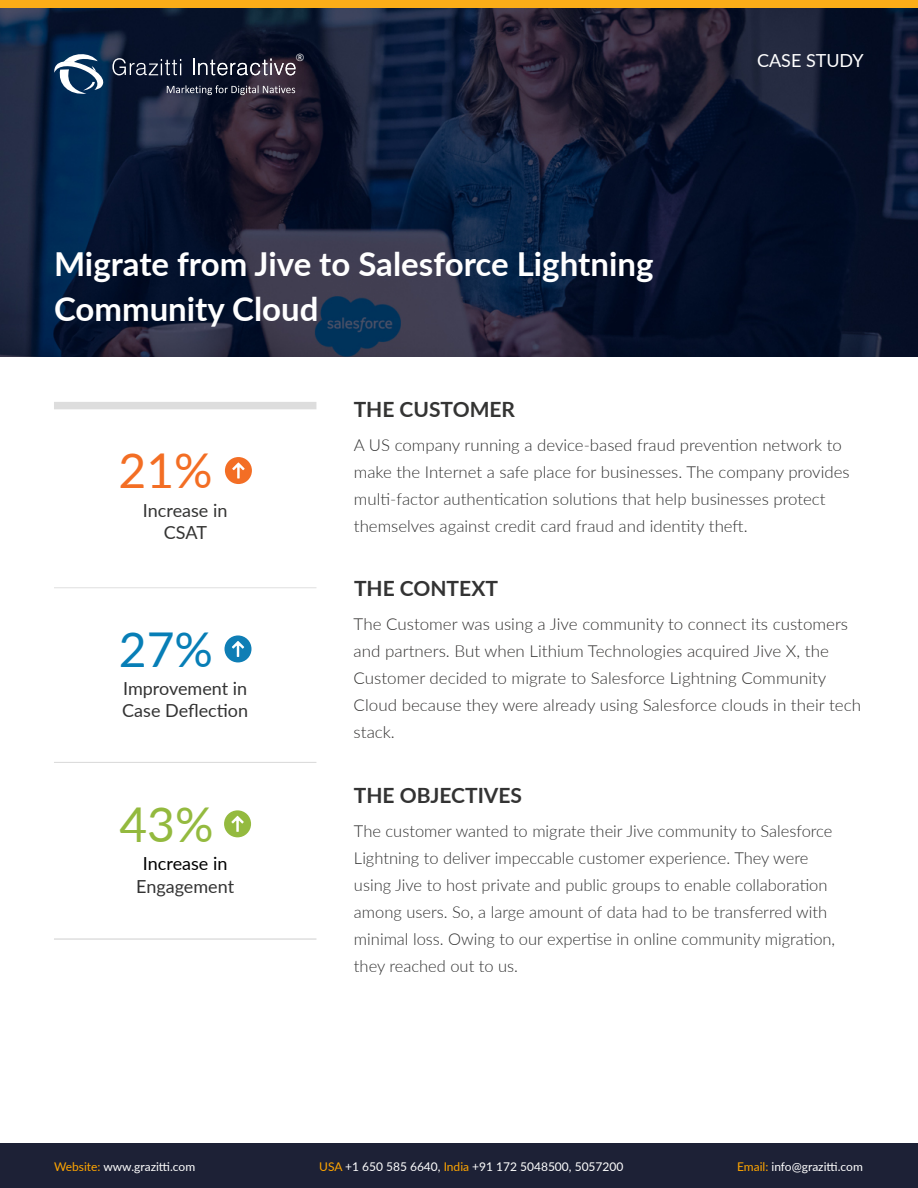
<style>
.page{position:relative;width:918px;height:1188px;background:#fff}
.page>*{position:absolute;margin:0;border:0;box-sizing:border-box;transform-origin:0 0}
.t1{font:48px "Lato";color:#f36e24}
.t2{font:48px "Lato";color:#077eb6}
.t3{font:48px "Lato";color:#93b93e}
.t4{font:700 33px/45px "Lato";color:#fff}
.t5{font:700 21px "Lato";color:#333}
.t6{font:700 21px "Lato";color:#343433}
.t7{font:18px/22.5px "Lato";color:#333}
.t8{font:18px/22.5px "Lato";color:#343433;text-align:center}
.t9{font:18px "Lato";color:#000}
.t10{font:18px "Lato";color:#fff}
.t11{font:300 16.5px/27px "Lato";color:#323232}
.t12{font:300 16.5px/27px "Lato";color:#333231}
.t13{font:12px "Lato";color:#fff}
.t14{font:12px "Open Sans";color:#fff}
.t15{font:10.2px "Open Sans";color:#fff}
.s1{color:#94ba3f}
.s2{color:#ffa500}
</style>
<div class="page">
<img style="left:0;top:8px;width:918px;height:349px">
<div style="left:0;top:0;width:918px;height:8px;background:#fbad18"></div>
<div style="left:54px;top:402px;width:262px;height:7px;background:#ddd"></div>
<hr style="left:54px;top:587px;width:262px;height:1px;background:#555">
<hr style="left:54px;top:762px;width:262px;height:1px;background:#333">
<hr style="left:54px;top:938px;width:262px;height:2px;background:#555">
<div style="left:0;top:1144px;width:918px;height:44px;background:#1d2136"></div>
<svg style="left:225px;top:457px;width:27px;height:27px"></svg>
<svg style="left:225px;top:635px;width:27px;height:27px"></svg>
<svg style="left:224px;top:810px;width:27px;height:27px"></svg>
<svg style="left:52px;top:46px;width:243px;height:50px;background:#2f3a51"></svg>
<p class="t15" style="left:296px;top:51px;width:10px">®</p>
<h2 class="t4" style="left:54px;top:240px;width:601px">Migrate from Jive to Salesforce Lightning<br>Community Cloud</h2>
<p class="t6" style="left:354px;top:394px;width:163px">THE CUSTOMER</p>
<p class="t10" style="left:757px;top:47px;width:108px">CASE STUDY</p>
<h1 class="t1" style="left:119px;top:436px;width:96px">21%</h1>
<p class="t8" style="left:143px;top:498px;width:86px">Increase in<br>CSAT</p>
<h1 class="t2" style="left:119px;top:616px;width:96px">27%</h1>
<p class="t7" style="left:122px;top:676px;width:127px">Improvement in<br>Case Deflection</p>
<h1 class="t3" style="left:119px;top:790px;width:96px">43<span class="s1">%</span></h1>
<p class="t9" style="left:143px;top:851px;width:86px">Increase in</p>
<p class="t7" style="left:136px;top:874px;width:99px">Engagement</p>
<p class="t11" style="left:354px;top:431px;width:497px">A US company running a device-based fraud prevention network to make the Internet a safe place for businesses. The company provides multi-factor authentication solutions that help businesses protect themselves against credit card fraud and identity theft.</p>
<p class="t5" style="left:354px;top:573px;width:146px">THE CONTEXT</p>
<p class="t12" style="left:354px;top:610px;width:509px">The Customer was using a Jive community to connect its customers and partners. But when Lithium Technologies acquired Jive X, the Customer decided to migrate to Salesforce Lightning Community Cloud because they were already using Salesforce clouds in their tech stack.</p>
<p class="t5" style="left:354px;top:779px;width:170px">THE OBJECTIVES</p>
<p class="t11" style="left:354px;top:817px;width:483px">The customer wanted to migrate their Jive community to Salesforce Lightning to deliver impeccable customer experience. They were using Jive to host private and public groups to enable collaboration among users. So, a large amount of data had to be transferred with minimal loss. Owing to our expertise in online community migration, they reached out to us.</p>
<p class="t13" style="left:54px;top:1158px;width:143px"><span class="s2">Website:</span> www.grazitti.com</p>
<p class="t13" style="left:319px;top:1158px;width:306px"><span class="s2">USA</span> +1 650 585 6640, <span class="s2">India</span> +91 172 5048500, 5057200</p>
<p class="t13" style="left:737px;top:1158px;width:127px"><span class="s2">Email:</span> info@grazitti.com</p>
<p class="t14" style="left:329px;top:1162px;width:260px">© 2017 Grazitti Interactive, All Rights Reserved</p>
</div>
